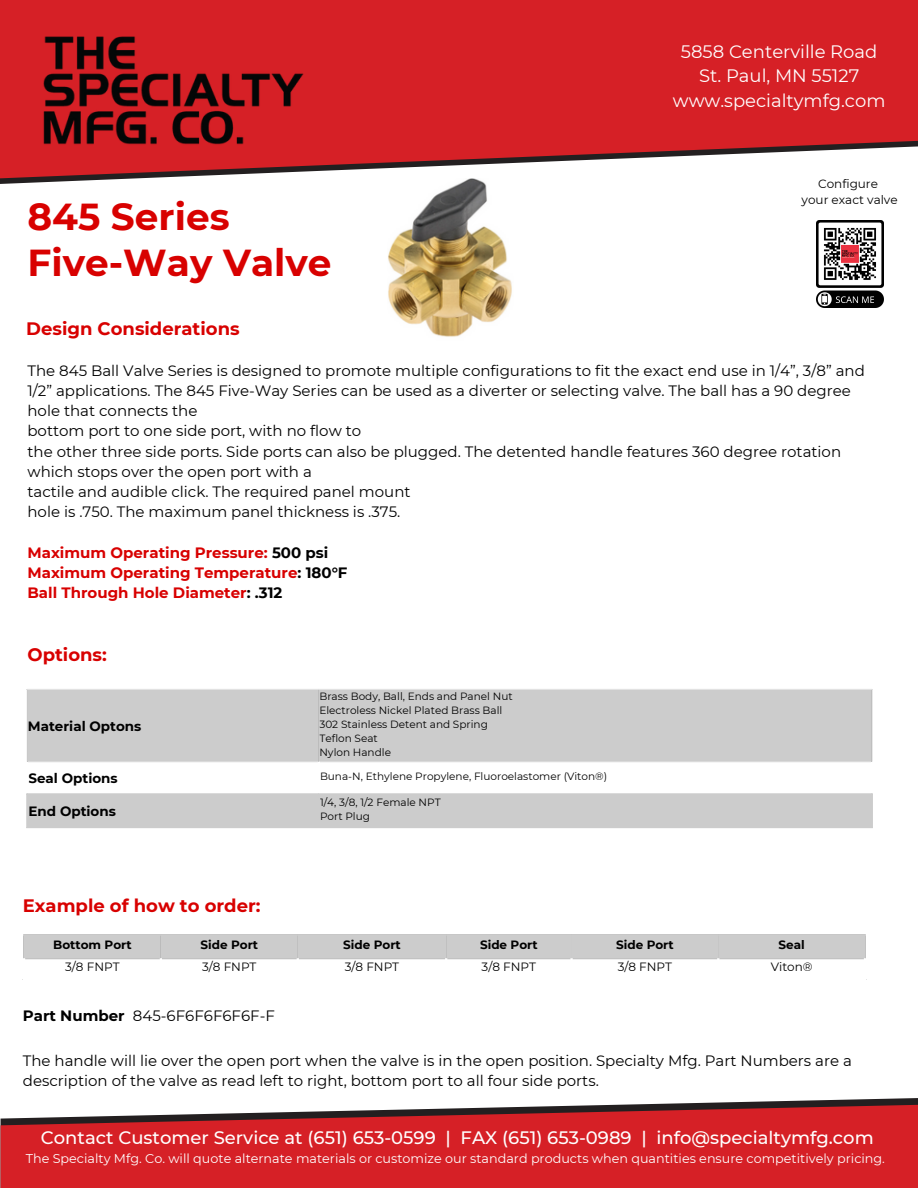
<style>
.page{position:relative;width:918px;height:1188px;background:#fff}
.page>*{position:absolute;margin:0;border:0;box-sizing:border-box;transform-origin:0 0}
.t1{font:700 37.5px/46.2px "Montserrat";color:#d80100}
.t2{font:500 18px "Montserrat";color:#fff}
.t3{font:18px/24.8px "Montserrat";color:#fff;text-align:center}
.t4{font:700 18px "Montserrat";color:#d80100}
.t5{font:15px/20.2px "Montserrat";color:#000}
.t6{font:700 15px/20.2px "Montserrat";color:#d80100}
.t7{font:700 15px "Montserrat";color:#000}
.t8{font:700 13.5px "Montserrat";color:#000}
.t9{font:12.75px "Montserrat";color:#fff}
.t10{font:12px/16px "Montserrat";color:#000;text-align:center}
.t11{font:700 12px "Montserrat";color:#000}
.t12{font:10.5px "Montserrat";color:#000}
.s1{color:#000}
</style>
<div class="page">
<svg style="left:0;top:0;width:918px;height:179px;background:#d4363c"></svg>
<svg style="left:609px;top:1098px;width:309px;height:7px"></svg>
<svg style="left:1px;top:1105px;width:917px;height:83px;background:#cc2b31"></svg>
<img style="left:26px;top:21px;width:290px;height:157px">
<hr style="left:23px;top:935px;width:2px;height:23px;background:#ccc">
<div style="left:25px;top:935px;width:839px;height:23px;background:#ccc"></div>
<hr style="left:864px;top:935px;width:2px;height:23px;background:#ccc">
<hr style="left:23px;top:934px;width:843px;height:1px;background:#ccc">
<hr style="left:25px;top:958px;width:839px;height:1px;background:#ccc">
<hr style="left:160px;top:958px;width:2px;height:20px;background:#fff">
<hr style="left:297px;top:958px;width:2px;height:20px;background:#fff">
<hr style="left:445px;top:958px;width:2px;height:20px;background:#fff">
<hr style="left:570px;top:958px;width:3px;height:20px;background:#fff">
<hr style="left:717px;top:958px;width:2px;height:20px;background:#fff">
<div style="left:28px;top:690px;width:843px;height:136px;background:#ccc"></div>
<svg style="left:28px;top:763px;width:843px;height:30px"></svg>
<hr style="left:27px;top:690px;width:1px;height:72px;background:#ccc">
<hr style="left:318px;top:690px;width:1px;height:72px;background:#ccc">
<hr style="left:871px;top:690px;width:1px;height:72px;background:#ccc">
<hr style="left:28px;top:762px;width:843px;height:1px;background:#fff">
<hr style="left:318px;top:762px;width:2px;height:31px;background:#fff">
<hr style="left:26px;top:796px;width:2px;height:30px;background:#ccc">
<hr style="left:318px;top:796px;width:2px;height:30px;background:#ccc">
<hr style="left:871px;top:796px;width:2px;height:30px;background:#ccc">
<hr style="left:26px;top:793px;width:847px;height:3px;background:#ccc">
<hr style="left:26px;top:826px;width:847px;height:2px;background:#ccc">
<img style="left:816px;top:221px;width:68px;height:86px">
<img style="left:388px;top:178px;width:126px;height:159px">
<p class="t3" style="left:673px;top:39px;width:214px">5858 Centerville Road<br>St. Paul, MN 55127 www.specialtymfg.com</p>
<p class="t10" style="left:802px;top:176px;width:98px">Configure<br>your exact valve</p>
<p class="t1" style="left:27px;top:193px;width:306px">845 Series<br>Five-Way Valve</p>
<p class="t4" style="left:26px;top:318px;width:215px">Design Considerations</p>
<p class="t5" style="left:27px;top:360px;width:839px">The 845 Ball Valve Series is designed to promote multiple configurations to fit the exact end use in 1/4”, 3/8” and 1/2” applications. The 845 Five-Way Series can be used as a diverter or selecting valve. The ball has a 90 degree hole that connects the<br>bottom port to one side port, with no flow to<br>the other three side ports. Side ports can also be plugged. The detented handle features 360 degree rotation which stops over the open port with a<br>tactile and audible click. The required panel mount<br>hole is .750. The maximum panel thickness is .375.</p>
<p class="t6" style="left:27px;top:542px;width:322px">Maximum Operating Pressure: <span class="s1">500 psi<br></span>Maximum Operating Temperature<span class="s1">: 180°F</span></p>
<p class="t6" style="left:27px;top:583px;width:256px">Ball Through Hole Diameter<span class="s1">: .312</span></p>
<h2 class="t4" style="left:27px;top:644px;width:81px">Options:</h2>
<p class="t8" style="left:28px;top:718px;width:115px">Material Optons</p>
<p class="t12" style="left:319px;top:690px;width:195px">Brass Body, Ball, Ends and Panel Nut</p>
<p class="t12" style="left:319px;top:704px;width:184px">Electroless Nickel Plated Brass Ball</p>
<p class="t12" style="left:319px;top:718px;width:170px">302 Stainless Detent and Spring</p>
<p class="t12" style="left:319px;top:732px;width:60px">Teflon Seat</p>
<p class="t12" style="left:319px;top:746px;width:73px">Nylon Handle</p>
<p class="t8" style="left:28px;top:770px;width:91px">Seal Options</p>
<p class="t12" style="left:320px;top:770px;width:289px">Buna-N, Ethylene Propylene, Fluoroelastomer (Viton®)</p>
<p class="t8" style="left:28px;top:803px;width:89px">End Options</p>
<p class="t12" style="left:320px;top:796px;width:122px">1/4, 3/8, 1/2 Female NPT</p>
<h2 class="t12" style="left:320px;top:810px;width:51px">Port Plug</h2>
<p class="t4" style="left:23px;top:894px;width:239px">Example of how to order:</p>
<h3 class="t11" style="left:53px;top:938px;width:80px">Bottom Port</h3>
<p class="t11" style="left:201px;top:938px;width:59px">Side Port</p>
<p class="t11" style="left:343px;top:938px;width:59px">Side Port</p>
<p class="t11" style="left:480px;top:938px;width:59px">Side Port</p>
<h1 class="t11" style="left:616px;top:938px;width:59px">Side Port</h1>
<p class="t11" style="left:779px;top:938px;width:28px">Seal</p>
<h2 class="t10" style="left:65px;top:959px;width:56px">3/8 FNPT</h2>
<h5 class="t10" style="left:202px;top:959px;width:56px">3/8 FNPT</h5>
<h4 class="t10" style="left:345px;top:959px;width:56px">3/8 FNPT</h4>
<p class="t10" style="left:482px;top:959px;width:56px">3/8 FNPT</p>
<h2 class="t10" style="left:618px;top:959px;width:56px">3/8 FNPT</h2>
<p class="t10" style="left:771px;top:959px;width:43px">Viton®</p>
<p class="t7" style="left:23px;top:1007px;width:103px">Part Number</p>
<h5 class="t5" style="left:133px;top:1006px;width:144px">845-6F6F6F6F6F-F</h5>
<h5 class="t5" style="left:23px;top:1051px;width:830px">The handle will lie over the open port when the valve is in the open position. Specialty Mfg. Part Numbers are a description of the valve as read left to right, bottom port to all four side ports.</h5>
<p class="t2" style="left:41px;top:1127px;width:834px">Contact Customer Service at (651) 653-0599 | FAX (651) 653-0989 | info@specialtymfg.com</p>
<p class="t9" style="left:26px;top:1150px;width:861px">The Specialty Mfg. Co. will quote alternate materials or customize our standard products when quantities ensure competitively pricing.</p>
</div>
